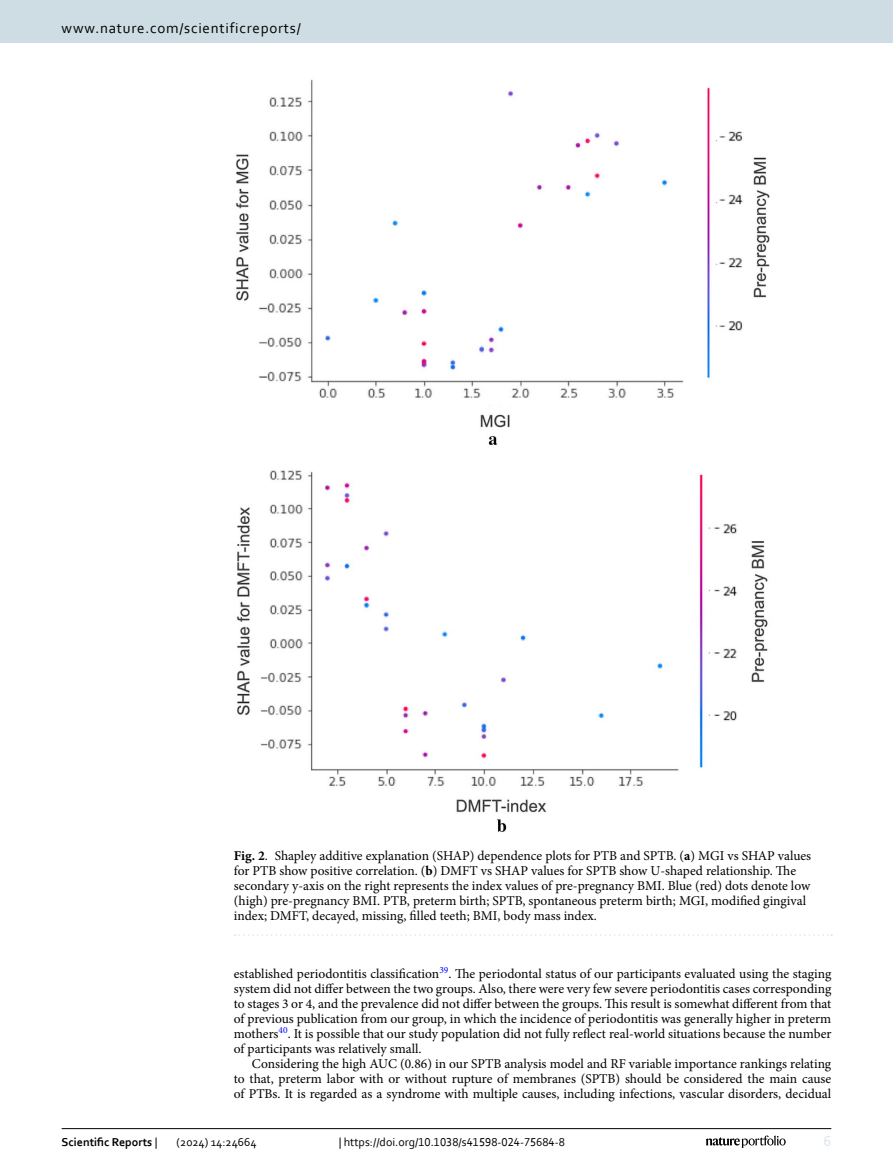
<style>
.page{position:relative;width:893px;height:1174px;background:#fff}
.page>*{position:absolute;margin:0;border:0;box-sizing:border-box;transform-origin:0 0}
.t1{font:15px "Corbel";letter-spacing:.05em;color:#000}
.t2{font:15px "Corbel";color:#d9e4eb}
.Body_Text_Indent{font:13.5px/15px "Minion Pro";color:#000;text-align:justify}
.Figure_Caption{font:13.5px/15px "Minion Pro";color:#000}
.t3{font:12px "Corbel";color:#000}
.t4{font:700 12px "Corbel";color:#000}
.s1{font-weight:700}
.s2{font-weight:400}
</style>
<div class="page">
<img style="left:235px;top:79px;width:535px;height:753px">
<svg style="left:235px;top:934px;width:597px;height:2px"></svg>
<hr style="left:62px;top:1128px;width:769px;height:1px;background:#000">
<svg style="left:706px;top:1135px;width:80px;height:12px"></svg>
<div style="left:0;top:0;width:893px;height:43px;background:#cedde4"></div>
<p class="t1" style="left:62px;top:18px;width:241px">www.nature.com/scientificreports/</p>
<p class="Figure_Caption" style="left:234px;top:848px;width:579px"><span class="s1">Fig. 2</span>. Shapley additive explanation (SHAP) dependence plots for PTB and SPTB. (<span class="s1">a</span>) MGI vs SHAP values for PTB show positive correlation. (<span class="s1">b</span>) DMFT vs SHAP values for SPTB show U-shaped relationship. The secondary y-axis on the right represents the index values of pre-pregnancy BMI. Blue (red) dots denote low (high) pre-pregnancy BMI. PTB, preterm birth; SPTB, spontaneous preterm birth; MGI, modified gingival index; DMFT, decayed, missing, filled teeth; BMI, body mass index.</p>
<p class="Body_Text_Indent" style="left:234px;top:966px;width:599px">established periodontitis classification<sup>39</sup>. The periodontal status of our participants evaluated using the staging system did not differ between the two groups. Also, there were very few severe periodontitis cases corresponding to stages 3 or 4, and the prevalence did not differ between the groups. This result is somewhat different from that of previous publication from our group, in which the incidence of periodontitis was generally higher in preterm mothers<sup>40</sup>. It is possible that our study population did not fully reflect real-world situations because the number of participants was relatively small.</p>
<p class="Body_Text_Indent" style="left:234px;top:1056px;width:599px;text-indent:18px">Considering the high AUC (0.86) in our SPTB analysis model and RF variable importance rankings relating to that, preterm labor with or without rupture of membranes (SPTB) should be considered the main cause of PTBs. It is regarded as a syndrome with multiple causes, including infections, vascular disorders, decidual</p>
<p class="t4" style="left:62px;top:1134px;width:97px">Scientific Reports <span class="s2">|</span></p>
<p class="t3" style="left:177px;top:1134px;width:82px">(2024) 14:24664</p>
<p class="t3" style="left:339px;top:1134px;width:228px">| https://doi.org/10.1038/s41598-024-75684-8</p>
<p class="t2" style="left:824px;top:1132px;width:9px">6</p>
</div>
